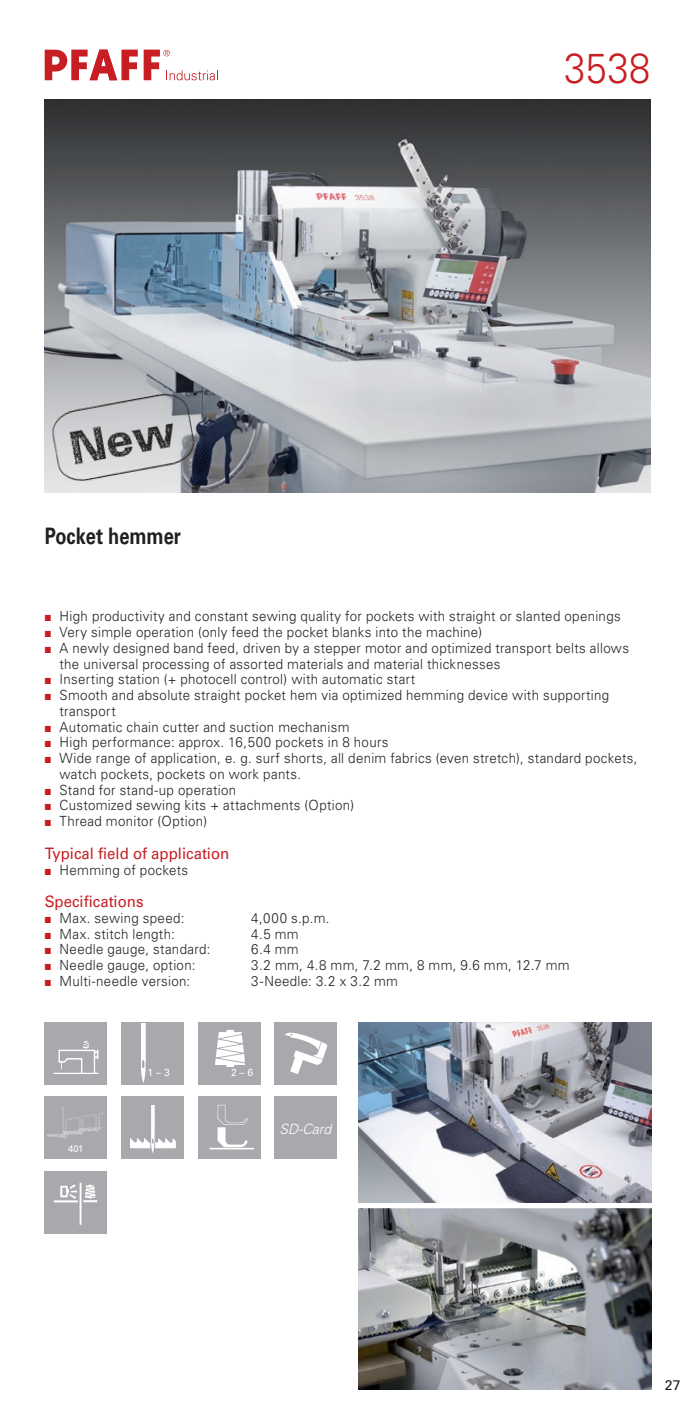
<style>
.page{position:relative;width:695px;height:1414px;background:#fff}
.page>*{position:absolute;margin:0;border:0;box-sizing:border-box;transform-origin:0 0}
.Titel_1{font:300 42px "Univers";color:#c71e24;scale:.9 1}
.Zwischenüberschrift{font:700 22.75px "Univers";color:#231f20;scale:.8 1}
.Subheadline_Univers{font:15.75px "Univers";color:#c71e24;scale:.95 1}
.t1{font:italic 300 14.17px "Univers";color:#fff}
.Einzug_3_mm{font:300 14px/15.8px "Univers";letter-spacing:.025em;color:#231f20;scale:.95 1}
.t2{font:14px "Univers";color:#231f20}
.Piktogramme{font:10.33px "Univers";color:#fff}
.t3{font:9.45px "Univers";color:#fff}
.s1{color:#c71e24}
</style>
<div class="page">
<svg style="left:45px;top:50px;width:173px;height:30px"></svg>
<img style="left:45px;top:99px;width:605px;height:394px">
<div style="left:274px;top:1096px;width:63px;height:63px;background:#a8a9ad"></div>
<div style="left:45px;top:1022px;width:62px;height:62px;background:#a8a9ad"></div>
<img style="left:54px;top:1041px;width:44px;height:33px">
<div style="left:45px;top:1096px;width:62px;height:63px;background:#a8a9ad"></div>
<img style="left:47px;top:1107px;width:56px;height:31px">
<div style="left:274px;top:1022px;width:63px;height:62px;background:#a8a9ad"></div>
<img style="left:285px;top:1032px;width:43px;height:42px">
<div style="left:122px;top:1096px;width:62px;height:63px;background:#a8a9ad"></div>
<img style="left:130px;top:1105px;width:45px;height:48px">
<div style="left:198px;top:1096px;width:63px;height:63px;background:#a8a9ad"></div>
<img style="left:210px;top:1104px;width:44px;height:45px">
<div style="left:198px;top:1022px;width:63px;height:62px;background:#a8a9ad"></div>
<img style="left:215px;top:1030px;width:29px;height:37px">
<div style="left:122px;top:1022px;width:62px;height:62px;background:#a8a9ad"></div>
<img style="left:142px;top:1023px;width:4px;height:60px">
<div style="left:45px;top:1171px;width:62px;height:62px;background:#a8a9ad"></div>
<img style="left:54px;top:1183px;width:44px;height:42px">
<img style="left:358px;top:1022px;width:293px;height:367px">
<div style="left:352px;top:1203px;width:312px;height:5px;background:#fff"></div>
<img style="left:45px;top:385px;width:166px;height:108px">
<p class="Titel_1" style="left:564px;top:43px;width:97px">3538</p>
<p class="Zwischenüberschrift" style="left:45px;top:523px;width:172px">Pocket hemmer</p>
<p class="Einzug_3_mm" style="left:45px;top:609px;width:607px"><span class="s1">■</span> High productivity and constant sewing quality for pockets with straight or slanted openings</p>
<p class="Einzug_3_mm" style="left:45px;top:624px;width:462px"><span class="s1">■</span> Very simple operation (only feed the pocket blanks into the machine)</p>
<p class="Einzug_3_mm" style="left:60px;top:640px;width:600px;text-indent:-15px"><span class="s1">■</span> A newly designed band feed, driven by a stepper motor and optimized transport belts allows the universal processing of assorted materials and material thicknesses</p>
<p class="Einzug_3_mm" style="left:45px;top:672px;width:391px"><span class="s1">■</span> Inserting station (+ photocell control) with automatic start</p>
<p class="Einzug_3_mm" style="left:60px;top:687px;width:580px;text-indent:-15px"><span class="s1">■</span> Smooth and absolute straight pocket hem via optimized hemming device with supporting transport</p>
<p class="Einzug_3_mm" style="left:45px;top:719px;width:322px"><span class="s1">■</span> Automatic chain cutter and suction mechanism</p>
<p class="Einzug_3_mm" style="left:45px;top:735px;width:363px"><span class="s1">■</span> High performance: approx. 16,500 pockets in 8 hours</p>
<p class="Einzug_3_mm" style="left:60px;top:750px;width:609px;text-indent:-15px"><span class="s1">■</span> Wide range of application, e. g. surf shorts, all denim fabrics (even stretch), standard pockets, watch pockets, pockets on work pants.</p>
<p class="Einzug_3_mm" style="left:45px;top:782px;width:203px"><span class="s1">■</span> Stand for stand-up operation</p>
<p class="Einzug_3_mm" style="left:45px;top:798px;width:327px"><span class="s1">■</span> Customized sewing kits + attachments (Option)</p>
<p class="Einzug_3_mm" style="left:45px;top:813px;width:172px"><span class="s1">■</span> Thread monitor (Option)</p>
<p class="Subheadline_Univers" style="left:45px;top:844px;width:196px">Typical field of application</p>
<p class="Einzug_3_mm" style="left:45px;top:862px;width:153px"><span class="s1">■</span> Hemming of pockets</p>
<p class="Subheadline_Univers" style="left:45px;top:892px;width:106px">Specifications</p>
<p class="Einzug_3_mm" style="left:45px;top:910px;width:148px"><span class="s1">■</span> Max. sewing speed:</p>
<p class="Einzug_3_mm" style="left:251px;top:910px;width:84px">4,000 s.p.m.</p>
<p class="Einzug_3_mm" style="left:45px;top:926px;width:138px"><span class="s1">■</span> Max. stitch length:</p>
<p class="Einzug_3_mm" style="left:251px;top:926px;width:51px">4.5 mm</p>
<p class="Einzug_3_mm" style="left:45px;top:941px;width:176px"><span class="s1">■</span> Needle gauge, standard:</p>
<p class="Einzug_3_mm" style="left:251px;top:941px;width:51px">6.4 mm</p>
<p class="Einzug_3_mm" style="left:45px;top:957px;width:160px"><span class="s1">■</span> Needle gauge, option:</p>
<p class="Einzug_3_mm" style="left:251px;top:957px;width:336px">3.2 mm, 4.8 mm, 7.2 mm, 8 mm, 9.6 mm, 12.7 mm</p>
<p class="Einzug_3_mm" style="left:45px;top:973px;width:155px"><span class="s1">■</span> Multi-needle version:</p>
<p class="Einzug_3_mm" style="left:251px;top:973px;width:156px">3-Needle: 3.2 x 3.2 mm</p>
<p class="t3" style="left:68px;top:1143px;width:17px">401</p>
<p class="Piktogramme" style="left:147px;top:1066px;width:24px">1 – 3</p>
<p class="Piktogramme" style="left:231px;top:1066px;width:24px">2 – 6</p>
<p class="t1" style="left:279px;top:1120px;width:53px">SD-Card</p>
<p class="t2" style="left:664px;top:1377px;width:17px">27</p>
</div>
